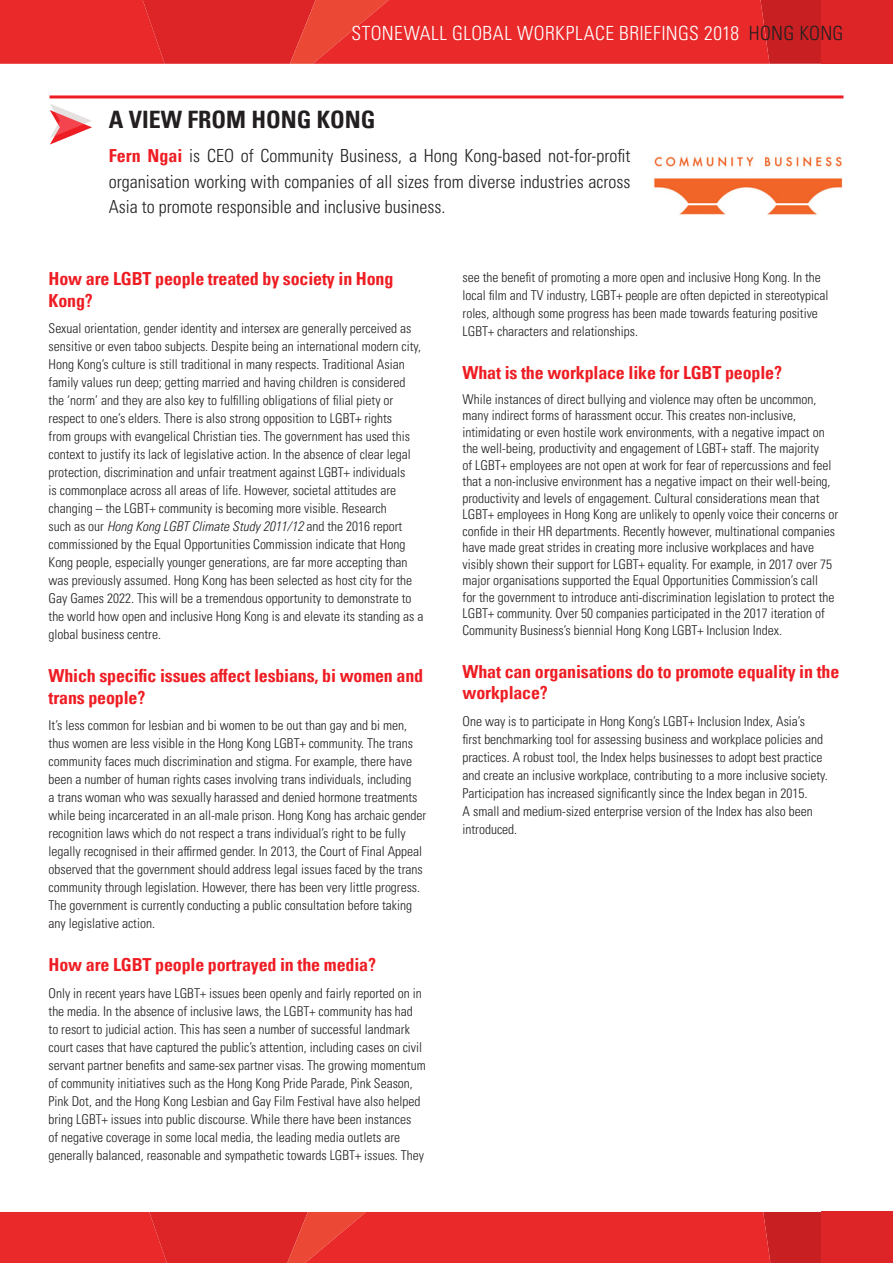
<style>
.page{position:relative;width:893px;height:1263px;background:#fff}
.page>*{position:absolute;margin:0;border:0;box-sizing:border-box;transform-origin:0 0}
.t1{font:700 condensed 24px "Univers LT Pro";color:#231f20}
.t2{font:300 condensed 19.5px "Univers LT Pro";letter-spacing:.02em;color:#fff}
.t3{font:700 condensed 18px/21.6px "Univers LT Pro";letter-spacing:-.01em;color:#ee1d23}
.t4{font:300 condensed 18px/25.5px "Univers LT Pro";color:#231f20;text-align:justify}
.t5{font:300 condensed 13.5px/18px "Univers LT Pro";color:#231f20}
.s1{color:#231f20}
.s2{font-weight:700;color:#ee1d23}
.s3{font-style:italic}
</style>
<div class="page">
<hr style="left:50px;top:95px;width:793px;height:3px;background:#ee1d23">
<svg style="left:50px;top:104px;width:42px;height:41px"></svg>
<img style="left:653px;top:156px;width:189px;height:59px">
<svg style="left:0;top:1212px;width:821px;height:51px;background:#e42929"></svg>
<div style="left:821px;top:1212px;width:72px;height:51px;background:#dd2427"></div>
<svg style="left:0;top:0;width:821px;height:64px;background:#e42a2a"></svg>
<div style="left:821px;top:0;width:72px;height:64px;background:#dd2427"></div>
<h2 class="t2" style="left:351px;top:20px;width:494px">STONEWALL GLOBAL WORKPLACE BRIEFINGS 2018 <span class="s1">HONG KONG</span></h2>
<h1 class="t1" style="left:109px;top:105px;width:268px">A VIEW FROM HONG KONG</h1>
<h3 class="t4" style="left:109px;top:142px;width:523px"><span class="s2">Fern Ngai</span> is CEO of Community Business, a Hong Kong-based not-for-profit organisation working with companies of all sizes from diverse industries across Asia to promote responsible and inclusive business.</h3>
<h3 class="t3" style="left:49px;top:268px;width:346px">How are LGBT people treated by society in Hong<br>Kong?</h3>
<p class="t5" style="left:49px;top:319px;width:376px">Sexual orientation, gender identity and intersex are generally perceived as sensitive or even taboo subjects. Despite being an international modern city, Hong Kong’s culture is still traditional in many respects. Traditional Asian family values run deep; getting married and having children is considered the ‘norm’ and they are also key to fulfilling obligations of filial piety or respect to one’s elders. There is also strong opposition to LGBT+ rights<br>from groups with evangelical Christian ties. The government has used this context to justify its lack of legislative action. In the absence of clear legal protection, discrimination and unfair treatment against LGBT+ individuals<br>is commonplace across all areas of life. However, societal attitudes are changing – the LGBT+ community is becoming more visible. Research<br>such as our <span class="s3">Hong Kong LGBT Climate Study 2011/12</span> and the 2016 report commissioned by the Equal Opportunities Commission indicate that Hong Kong people, especially younger generations, are far more accepting than was previously assumed. Hong Kong has been selected as host city for the Gay Games 2022. This will be a tremendous opportunity to demonstrate to the world how open and inclusive Hong Kong is and elevate its standing as a global business centre.</p>
<h3 class="t3" style="left:49px;top:665px;width:376px">Which specific issues affect lesbians, bi women and trans people?</h3>
<p class="t5" style="left:49px;top:716px;width:379px">It’s less common for lesbian and bi women to be out than gay and bi men, thus women are less visible in the Hong Kong LGBT+ community. The trans community faces much discrimination and stigma. For example, there have been a number of human rights cases involving trans individuals, including<br>a trans woman who was sexually harassed and denied hormone treatments while being incarcerated in an all-male prison. Hong Kong has archaic gender recognition laws which do not respect a trans individual’s right to be fully legally recognised in their affirmed gender. In 2013, the Court of Final Appeal observed that the government should address legal issues faced by the trans community through legislation. However, there has been very little progress.<br>The government is currently conducting a public consultation before taking any legislative action.</p>
<h3 class="t3" style="left:49px;top:954px;width:329px">How are LGBT people portrayed in the media?</h3>
<p class="t5" style="left:49px;top:983px;width:379px">Only in recent years have LGBT+ issues been openly and fairly reported on in the media. In the absence of inclusive laws, the LGBT+ community has had to resort to judicial action. This has seen a number of successful landmark court cases that have captured the public’s attention, including cases on civil servant partner benefits and same-sex partner visas. The growing momentum of community initiatives such as the Hong Kong Pride Parade, Pink Season, Pink Dot, and the Hong Kong Lesbian and Gay Film Festival have also helped bring LGBT+ issues into public discourse. While there have been instances<br>of negative coverage in some local media, the leading media outlets are generally balanced, reasonable and sympathetic towards LGBT+ issues. They</p>
<p class="t5" style="left:463px;top:267px;width:367px">see the benefit of promoting a more open and inclusive Hong Kong. In the local film and TV industry, LGBT+ people are often depicted in stereotypical roles, although some progress has been made towards featuring positive LGBT+ characters and relationships.</p>
<h3 class="t3" style="left:463px;top:361px;width:321px">What is the workplace like for LGBT people?</h3>
<p class="t5" style="left:463px;top:390px;width:377px;line-height:16.5px">While instances of direct bullying and violence may often be uncommon, many indirect forms of harassment occur. This creates non-inclusive, intimidating or even hostile work environments, with a negative impact on the well-being, productivity and engagement of LGBT+ staff. The majority<br>of LGBT+ employees are not open at work for fear of repercussions and feel that a non-inclusive environment has a negative impact on their well-being, productivity and levels of engagement. Cultural considerations mean that LGBT+ employees in Hong Kong are unlikely to openly voice their concerns or confide in their HR departments. Recently however, multinational companies have made great strides in creating more inclusive workplaces and have visibly shown their support for LGBT+ equality. For example, in 2017 over 75 major organisations supported the Equal Opportunities Commission’s call<br>for the government to introduce anti-discrimination legislation to protect the LGBT+ community. Over 50 companies participated in the 2017 iteration of Community Business’s biennial Hong Kong LGBT+ Inclusion Index.</p>
<h3 class="t3" style="left:463px;top:660px;width:378px">What can organisations do to promote equality in the workplace?</h3>
<p class="t5" style="left:463px;top:711px;width:367px">One way is to participate in Hong Kong’s LGBT+ Inclusion Index, Asia’s<br>first benchmarking tool for assessing business and workplace policies and practices. A robust tool, the Index helps businesses to adopt best practice and create an inclusive workplace, contributing to a more inclusive society.<br>Participation has increased significantly since the Index began in 2015.<br>A small and medium-sized enterprise version of the Index has also been introduced.</p>
</div>
